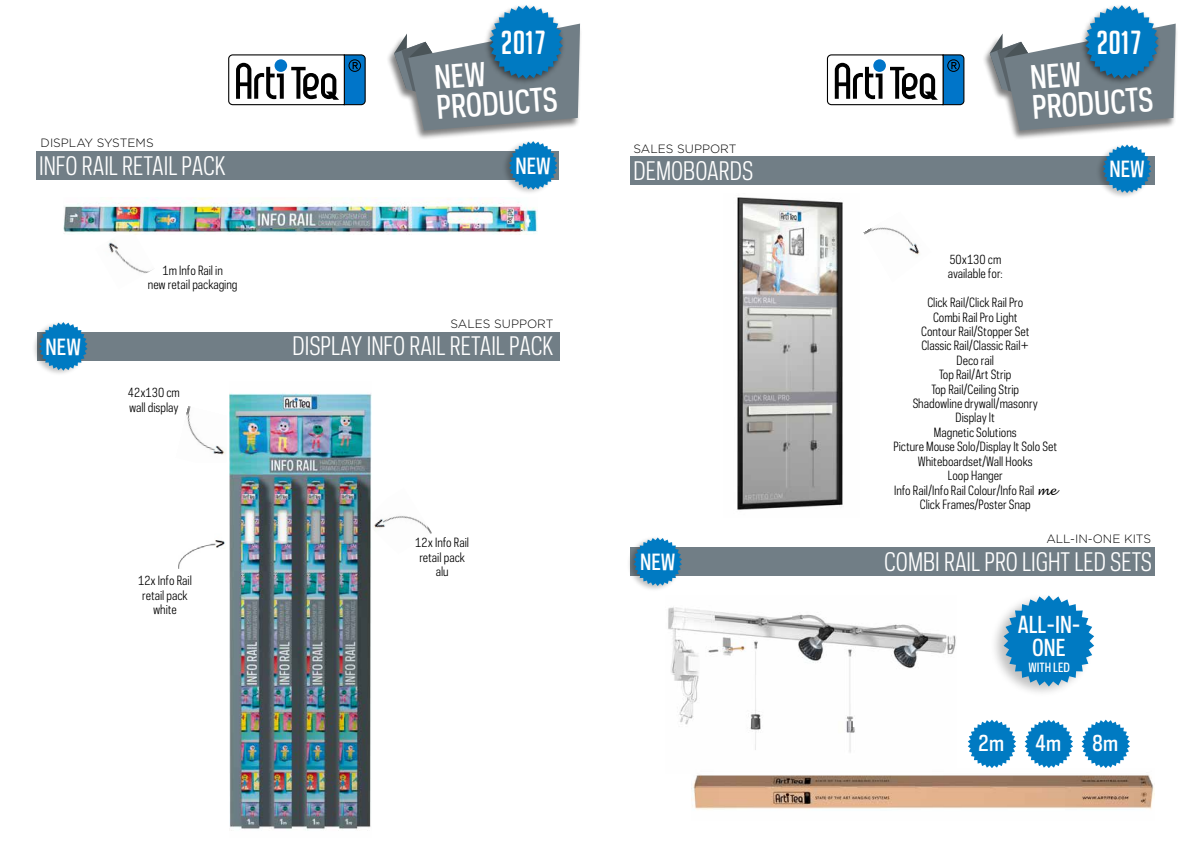
<style>
.page{position:relative;width:1191px;height:842px;background:#fff}
.page>*{position:absolute;margin:0;border:0;box-sizing:border-box;transform-origin:0 0}
.t1{font:32.5px "Big Noodle Titling";color:#fff}
.t2{font:500 30.4px/30.4px "Galaxie Polaris Condensed";color:#fff}
.t3{font:24px "Galaxie Polaris Condensed";color:#fff}
.t4{font:500 22px/22.7px "Galaxie Polaris Condensed";color:#fff;text-align:center}
.t5{font:500 21px "Galaxie Polaris Condensed";color:#fff}
.t6{font:12px/14.4px "Galaxie Polaris Condensed";color:#000;text-align:center}
.t7{font:300 12px "Gotham";color:#000}
.t8{font:500 12px "Galaxie Polaris Condensed";color:#fff}
.s1{font-family:"Lucida Handwriting";font-style:italic}
</style>
<div class="page">
<img style="left:668px;top:607px;width:288px;height:146px">
<div style="left:982px;top:24px;width:196px;height:117px;background:#000;opacity:.5"></div>
<svg style="left:989px;top:5px;width:186px;height:125px"></svg>
<svg style="left:826px;top:54px;width:139px;height:52px"></svg>
<img style="left:737px;top:197px;width:106px;height:313px">
<img style="left:863px;top:227px;width:57px;height:28px">
<div style="left:630px;top:156px;width:524px;height:29px;background:#717e86"></div>
<div style="left:630px;top:547px;width:524px;height:29px;background:#717e86"></div>
<div style="left:1095px;top:143px;width:56px;height:56px;background:#000;opacity:.25"></div>
<svg style="left:1103px;top:145px;width:48px;height:48px"></svg>
<div style="left:626px;top:535px;width:56px;height:57px;background:#000;opacity:.25"></div>
<svg style="left:633px;top:537px;width:49px;height:49px"></svg>
<svg style="left:968px;top:720px;width:48px;height:48px"></svg>
<svg style="left:1024px;top:720px;width:49px;height:48px"></svg>
<svg style="left:1081px;top:720px;width:49px;height:48px"></svg>
<img style="left:691px;top:775px;width:463px;height:35px">
<div style="left:989px;top:592px;width:106px;height:106px;background:#000;opacity:.25"></div>
<svg style="left:1003px;top:595px;width:91px;height:91px"></svg>
<img style="left:108px;top:240px;width:45px;height:34px">
<div style="left:36px;top:151px;width:523px;height:29px;background:#717e86"></div>
<div style="left:37px;top:332px;width:523px;height:28px;background:#717e86"></div>
<div style="left:386px;top:24px;width:197px;height:117px;background:#000;opacity:.5"></div>
<svg style="left:394px;top:5px;width:186px;height:125px"></svg>
<svg style="left:228px;top:54px;width:138px;height:52px"></svg>
<img style="left:64px;top:198px;width:473px;height:37px">
<div style="left:501px;top:139px;width:57px;height:57px;background:#000;opacity:.25"></div>
<svg style="left:509px;top:141px;width:48px;height:49px"></svg>
<div style="left:31px;top:320px;width:57px;height:57px;background:#000;opacity:.25"></div>
<svg style="left:39px;top:322px;width:48px;height:49px"></svg>
<img style="left:374px;top:516px;width:58px;height:18px">
<img style="left:186px;top:406px;width:39px;height:49px">
<img style="left:178px;top:540px;width:47px;height:28px">
<img style="left:229px;top:393px;width:142px;height:438px">
<p class="t7" style="left:41px;top:136px;width:115px">DISPLAY SYSTEMS</p>
<h3 class="t3" style="left:39px;top:150px;width:188px">INFO RAIL RETAIL PACK</h3>
<h3 class="t5" style="left:46px;top:333px;width:37px">NEW</h3>
<p class="t6" style="left:148px;top:263px;width:91px">1m Info Rail in<br>new retail packaging</p>
<p class="t6" style="left:128px;top:385px;width:53px;text-align:left">42x130 cm wall display</p>
<p class="t6" style="left:138px;top:573px;width:55px">12x Info Rail retail pack white</p>
<h1 class="t1" style="left:501px;top:25px;width:46px">2017</h1>
<h2 class="t2" style="left:433px;top:61px;width:123px;rotate:-4deg">NEW<br>PRODUCTS</h2>
<h3 class="t5" style="left:515px;top:152px;width:37px">NEW</h3>
<p class="t7" style="left:450px;top:316px;width:105px">SALES SUPPORT</p>
<h3 class="t3" style="left:292px;top:330px;width:262px">DISPLAY INFO RAIL RETAIL PACK</h3>
<p class="t6" style="left:415px;top:535px;width:55px">12x Info Rail retail pack alu</p>
<p class="t7" style="left:633px;top:141px;width:105px">SALES SUPPORT</p>
<h3 class="t3" style="left:633px;top:155px;width:121px">DEMOBOARDS</h3>
<h3 class="t5" style="left:640px;top:548px;width:37px">NEW</h3>
<h1 class="t1" style="left:1096px;top:25px;width:46px">2017</h1>
<h2 class="t2" style="left:1029px;top:61px;width:123px;rotate:-4deg">NEW<br>PRODUCTS</h2>
<p class="t6" style="left:947px;top:252px;width:56px;text-align:left">50x130 cm available for:</p>
<p class="t6" style="left:893px;top:295px;width:165px">Click Rail/Click Rail Pro<br>Combi Rail Pro Light<br>Contour Rail/Stopper Set<br>Classic Rail/Classic Rail+<br>Deco rail<br>Top Rail/Art Strip<br>Top Rail/Ceiling Strip<br>Shadowline drywall/masonry<br>Display It<br>Magnetic Solutions<br>Picture Mouse Solo/Display It Solo Set<br>Whiteboardset/Wall Hooks<br>Loop Hanger<br>Info Rail/Info Rail Colour/Info Rail <span class="s1">me<br></span>Click Frames/Poster Snap</p>
<h3 class="t5" style="left:1109px;top:155px;width:37px">NEW</h3>
<p class="t7" style="left:1046px;top:531px;width:106px">ALL-IN-ONE KITS</p>
<h3 class="t3" style="left:884px;top:545px;width:269px">COMBI RAIL PRO LIGHT LED SETS</h3>
<h3 class="t4" style="left:1017px;top:613px;width:64px">ALL-IN-<br>ONE</h3>
<p class="t8" style="left:1028px;top:659px;width:43px">WITH LED</p>
<h3 class="t5" style="left:978px;top:729px;width:27px">2m</h3>
<h3 class="t5" style="left:1035px;top:729px;width:27px">4m</h3>
<h3 class="t5" style="left:1092px;top:729px;width:27px">8m</h3>
</div>
